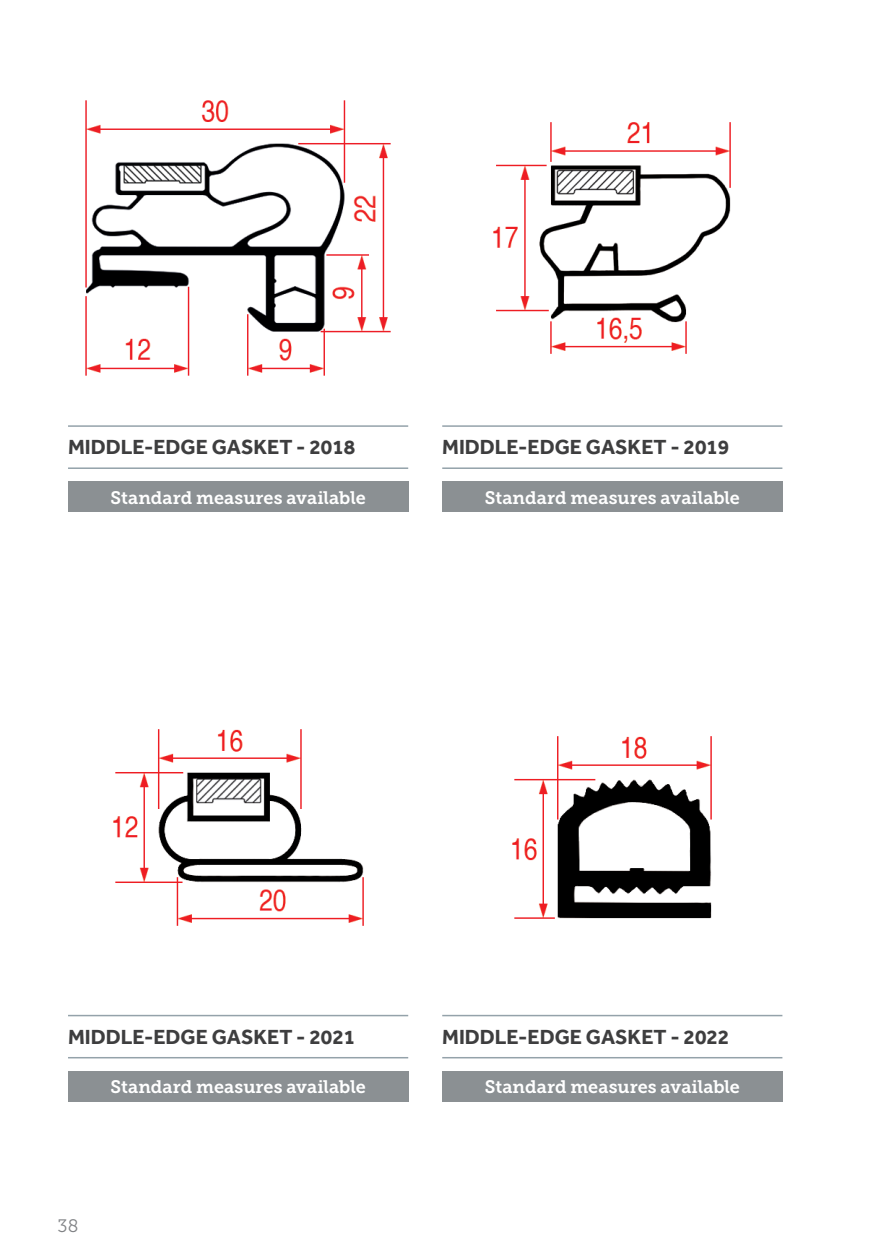
<style>
.page{position:relative;width:893px;height:1259px;background:#fff}
.page>*{position:absolute;margin:0;border:0;box-sizing:border-box;transform-origin:0 0}
.t1{font:700 21px "Effra";color:#3e3e3f}
.t2{font:18px "Museo Slab 700";color:#fff}
.t3{font:18px "Museo Slab 300";color:#808285}
</style>
<div class="page">
<img style="left:85px;top:100px;width:306px;height:276px">
<img style="left:493px;top:122px;width:238px;height:232px">
<hr style="left:68px;top:425px;width:340px;height:2px;background:#94a2aa">
<hr style="left:68px;top:467px;width:340px;height:2px;background:#94a2aa">
<hr style="left:442px;top:425px;width:340px;height:2px;background:#94a2aa">
<hr style="left:442px;top:467px;width:340px;height:2px;background:#94a2aa">
<div style="left:68px;top:482px;width:340px;height:30px;background:#8b9093"></div>
<div style="left:442px;top:482px;width:340px;height:30px;background:#8b9093"></div>
<img style="left:113px;top:729px;width:251px;height:197px">
<img style="left:512px;top:736px;width:200px;height:183px">
<hr style="left:68px;top:1014px;width:340px;height:2px;background:#94a2aa">
<hr style="left:68px;top:1057px;width:340px;height:1px;background:#94a2aa">
<hr style="left:442px;top:1014px;width:340px;height:2px;background:#94a2aa">
<hr style="left:442px;top:1057px;width:340px;height:1px;background:#94a2aa">
<div style="left:68px;top:1071px;width:340px;height:30px;background:#8b9093"></div>
<div style="left:442px;top:1071px;width:340px;height:30px;background:#8b9093"></div>
<p class="t1" style="left:68px;top:434px;width:289px">MIDDLE-EDGE GASKET - 2018</p>
<p class="t1" style="left:442px;top:434px;width:289px">MIDDLE-EDGE GASKET - 2019</p>
<p class="t2" style="left:111px;top:487px;width:257px">Standard measures available</p>
<p class="t2" style="left:485px;top:487px;width:257px">Standard measures available</p>
<p class="t1" style="left:68px;top:1024px;width:289px">MIDDLE-EDGE GASKET - 2021</p>
<p class="t1" style="left:442px;top:1024px;width:289px">MIDDLE-EDGE GASKET - 2022</p>
<p class="t2" style="left:111px;top:1076px;width:257px">Standard measures available</p>
<p class="t2" style="left:485px;top:1076px;width:257px">Standard measures available</p>
<p class="t3" style="left:58px;top:1215px;width:22px">38</p>
</div>
